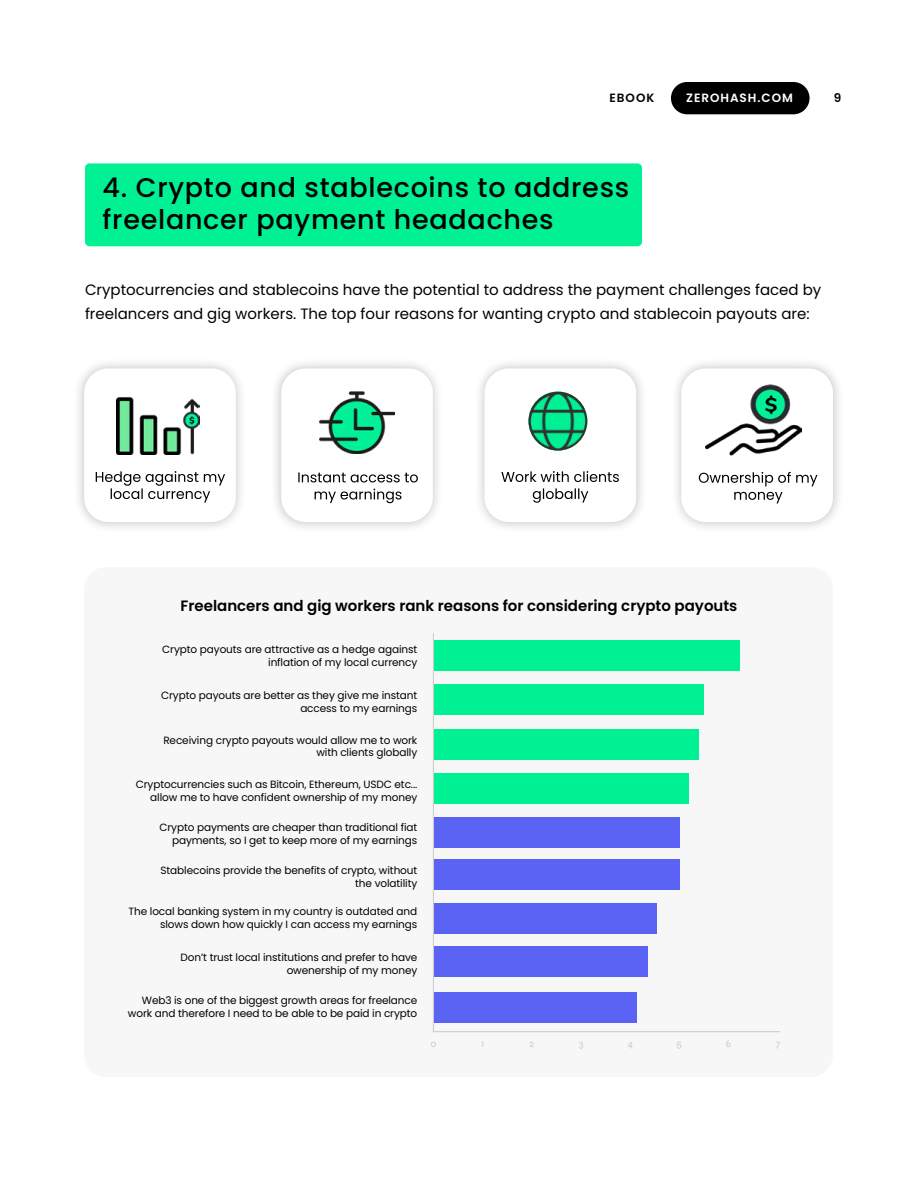
<style>
.page{position:relative;width:918px;height:1190px;background:#fff}
.page>*{position:absolute;margin:0;border:0;box-sizing:border-box;transform-origin:0 0}
.t1{font:500 27px/32.4px "Poppins";letter-spacing:.025em;color:#000}
.t2{font:15px/24px "Poppins";color:#000}
.t3{font:600 15px "Poppins";color:#000}
.t4{font:600 12px "Poppins";letter-spacing:.08em;color:#fff}
.t5{font:600 12px "Poppins";letter-spacing:.08em;color:#000}
.t6{font:10.5px/12.6px "Poppins";letter-spacing:-.01em;color:#000;text-align:right}
.t7{font:10.5px "Syne";color:#ccc}
</style>
<div class="page">
<div style="left:85px;top:163px;width:557px;height:83px;background:#00f094;border-radius:4px"></div>
<div style="left:270px;top:357px;width:175px;height:176px;background:#000;opacity:.25"></div>
<div style="left:281px;top:368px;width:152px;height:154px;background:#fff;border-radius:24px"></div>
<div style="left:473px;top:357px;width:175px;height:176px;background:#000;opacity:.25"></div>
<div style="left:485px;top:368px;width:151px;height:154px;background:#fff;border-radius:24px"></div>
<div style="left:670px;top:357px;width:175px;height:176px;background:#000;opacity:.25"></div>
<div style="left:681px;top:368px;width:152px;height:154px;background:#fff;border-radius:24px"></div>
<div style="left:73px;top:357px;width:175px;height:176px;background:#000;opacity:.25"></div>
<div style="left:84px;top:368px;width:152px;height:154px;background:#fff;border-radius:24px"></div>
<img style="left:319px;top:391px;width:76px;height:63px">
<img style="left:528px;top:391px;width:59px;height:59px;border-radius:29px">
<svg style="left:734px;top:492px;width:49px;height:11px"></svg>
<svg style="left:699px;top:472px;width:118px;height:14px"></svg>
<svg style="left:96px;top:471px;width:129px;height:31px"></svg>
<svg style="left:533px;top:488px;width:55px;height:15px"></svg>
<svg style="left:501px;top:471px;width:118px;height:11px"></svg>
<svg style="left:315px;top:488px;width:87px;height:15px"></svg>
<svg style="left:298px;top:472px;width:120px;height:10px"></svg>
<img style="left:117px;top:397px;width:83px;height:58px">
<img style="left:705px;top:384px;width:96px;height:72px">
<div style="left:84px;top:567px;width:749px;height:510px;background:#f7f7f7;border-radius:22px"></div>
<svg style="left:433px;top:633px;width:347px;height:399px"></svg>
<div style="left:671px;top:82px;width:139px;height:32px;background:#000;border-radius:16px"></div>
<p class="t5" style="left:610px;top:91px;width:46px">EBOOK</p>
<p class="t4" style="left:686px;top:91px;width:108px">ZEROHASH.COM</p>
<p class="t5" style="left:834px;top:91px;width:9px">9</p>
<h1 class="t1" style="left:103px;top:171px;width:528px">4. Crypto and stablecoins to address freelancer payment headaches</h1>
<h2 class="t2" style="left:85px;top:278px;width:738px">Cryptocurrencies and stablecoins have the potential to address the payment challenges faced by freelancers and gig workers. The top four reasons for wanting crypto and stablecoin payouts are:</h2>
<h2 class="t3" style="left:181px;top:597px;width:558px">Freelancers and gig workers rank reasons for considering crypto payouts</h2>
<p class="t6" style="left:162px;top:643px;width:257px">Crypto payouts are attractive as a hedge against inflation of my local currency</p>
<p class="t6" style="left:161px;top:689px;width:258px">Crypto payouts are better as they give me instant access to my earnings</p>
<p class="t6" style="left:163px;top:733px;width:255px">Receiving crypto payouts would allow me to work with clients globally</p>
<p class="t6" style="left:136px;top:778px;width:283px">Cryptocurrencies such as Bitcoin, Ethereum, USDC etc... allow me to have confident ownership of my money</p>
<p class="t6" style="left:159px;top:821px;width:259px">Crypto payments are cheaper than traditional fiat payments, so I get to keep more of my earnings</p>
<p class="t6" style="left:160px;top:864px;width:258px">Stablecoins provide the benefits of crypto, without the volatility</p>
<p class="t6" style="left:129px;top:905px;width:290px">The local banking system in my country is outdated and slows down how quickly I can access my earnings</p>
<p class="t6" style="left:181px;top:951px;width:238px">Don’t trust local institutions and prefer to have owenership of my money</p>
<p class="t6" style="left:128px;top:994px;width:291px">Web3 is one of the biggest growth areas for freelance work and therefore I need to be able to be paid in crypto</p>
<p class="t7" style="left:431px;top:1036px;width:8px">0</p>
<p class="t7" style="left:481px;top:1036px;width:5px">1</p>
<p class="t7" style="left:530px;top:1036px;width:6px">2</p>
<p class="t7" style="left:579px;top:1036px;width:6px">3</p>
<p class="t7" style="left:627px;top:1036px;width:7px">4</p>
<p class="t7" style="left:677px;top:1036px;width:7px">5</p>
<p class="t7" style="left:726px;top:1036px;width:7px">6</p>
<p class="t7" style="left:775px;top:1036px;width:6px">7</p>
</div>
